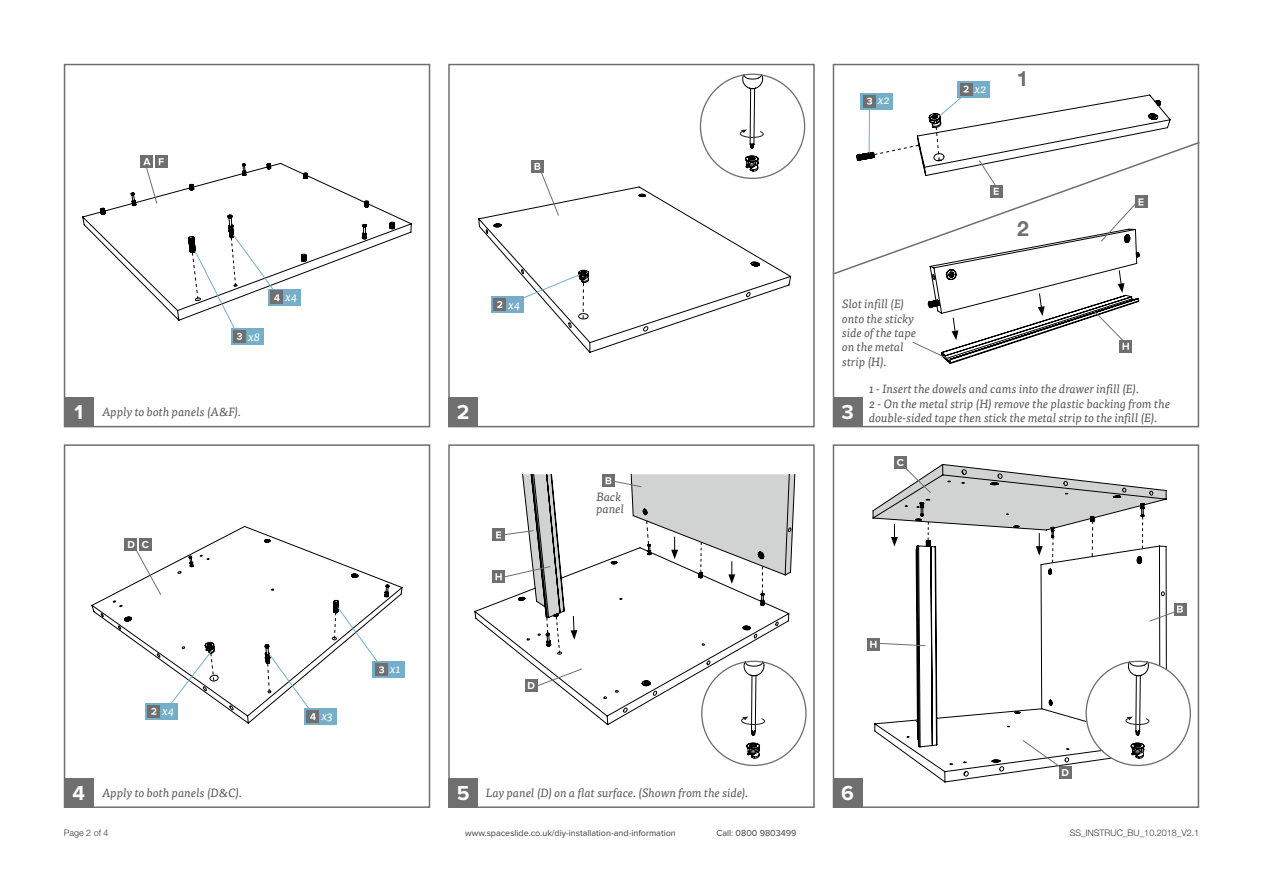
<style>
.page{position:relative;width:1263px;height:893px;background:#fff}
.page>*{position:absolute;margin:0;border:0;box-sizing:border-box;transform-origin:0 0}
.t1{font:700 21px "Proxima Nova";color:#fff}
.t2{font:700 21px "Helvetica Neue LT Std";color:#706f6f}
.t3{font:italic 12px/14.4px "Tisa Pro";color:#55565a}
.t4{font:italic 12px "Tisa Pro";color:#fff}
.t5{font:700 10.5px "Proxima Nova";color:#fff}
.t6{font:9px "Proxima Nova";color:#3c3c3b}
.t7{font:300 9px "Helvetica Neue LT Std";color:#3c3c3b}
.s1{font-family:"Proxima Nova";font-weight:700;font-style:normal;font-size:21px;color:#fff}
</style>
<div class="page">
<svg style="left:92px;top:526px;width:310px;height:198px"></svg>
<div style="left:64px;top:444px;width:366px;height:364px;border:2px solid #706f6f"></div>
<div style="left:833px;top:64px;width:366px;height:363px;border:2px solid #706f6f"></div>
<svg style="left:478px;top:186px;width:313px;height:167px"></svg>
<div style="left:448px;top:64px;width:367px;height:363px;border:2px solid #706f6f"></div>
<svg style="left:82px;top:163px;width:330px;height:158px"></svg>
<div style="left:64px;top:64px;width:366px;height:363px;border:2px solid #706f6f"></div>
<div style="left:64px;top:398px;width:30px;height:29px;background:#706f6f"></div>
<div style="left:833px;top:398px;width:29px;height:29px;background:#706f6f"></div>
<div style="left:448px;top:398px;width:30px;height:29px;background:#706f6f"></div>
<div style="left:64px;top:778px;width:30px;height:30px;background:#706f6f"></div>
<div style="left:491px;top:296px;width:32px;height:17px;background:#74aec8"></div>
<svg style="left:738px;top:74px;width:30px;height:75px"></svg>
<svg style="left:745px;top:156px;width:13px;height:16px"></svg>
<div style="left:231px;top:328px;width:32px;height:17px;background:#74aec8"></div>
<div style="left:234px;top:330px;width:12px;height:12px;background:#706f6f"></div>
<svg style="left:520px;top:274px;width:64px;height:44px"></svg>
<div style="left:268px;top:289px;width:33px;height:16px;background:#74aec8"></div>
<div style="left:304px;top:708px;width:33px;height:17px;background:#74aec8"></div>
<div style="left:372px;top:661px;width:33px;height:17px;background:#74aec8"></div>
<svg style="left:145px;top:703px;width:33px;height:17px"></svg>
<svg style="left:832px;top:140px;width:368px;height:136px"></svg>
<div style="left:141px;top:156px;width:12px;height:12px;background:#706f6f"></div>
<div style="left:531px;top:160px;width:12px;height:12px;background:#706f6f"></div>
<svg style="left:534px;top:163px;width:25px;height:53px"></svg>
<svg style="left:872px;top:490px;width:295px;height:292px"></svg>
<div style="left:833px;top:444px;width:366px;height:364px;border:2px solid #706f6f"></div>
<div style="left:833px;top:778px;width:29px;height:30px;background:#706f6f"></div>
<svg style="left:1022px;top:739px;width:44px;height:32px"></svg>
<div style="left:1086px;top:661px;width:104px;height:104px;background:#fff;border-radius:50%"></div>
<svg style="left:1124px;top:661px;width:29px;height:75px"></svg>
<svg style="left:1131px;top:743px;width:13px;height:16px"></svg>
<svg style="left:873px;top:462px;width:293px;height:101px"></svg>
<div style="left:867px;top:638px;width:12px;height:12px;background:#706f6f"></div>
<svg style="left:870px;top:641px;width:56px;height:7px"></svg>
<div style="left:894px;top:456px;width:12px;height:12px;background:#706f6f"></div>
<div style="left:1059px;top:766px;width:12px;height:12px;background:#706f6f"></div>
<div style="left:1174px;top:603px;width:12px;height:12px;background:#706f6f"></div>
<svg style="left:1149px;top:606px;width:34px;height:16px"></svg>
<div style="left:233px;top:330px;width:12px;height:12px;background:#706f6f"></div>
<div style="left:494px;top:299px;width:12px;height:12px;background:#706f6f"></div>
<div style="left:125px;top:538px;width:12px;height:13px;background:#706f6f"></div>
<svg style="left:135px;top:549px;width:27px;height:47px"></svg>
<div style="left:139px;top:538px;width:13px;height:12px;background:#706f6f"></div>
<div style="left:155px;top:156px;width:12px;height:12px;background:#706f6f"></div>
<svg style="left:143px;top:158px;width:21px;height:46px"></svg>
<div style="left:148px;top:705px;width:12px;height:13px;background:#706f6f"></div>
<svg style="left:334px;top:607px;width:55px;height:70px"></svg>
<div style="left:957px;top:81px;width:33px;height:17px;background:#74aec8"></div>
<div style="left:494px;top:298px;width:12px;height:12px;background:#706f6f"></div>
<svg style="left:497px;top:301px;width:5px;height:7px"></svg>
<div style="left:960px;top:83px;width:12px;height:12px;background:#706f6f"></div>
<svg style="left:856px;top:86px;width:315px;height:278px"></svg>
<svg style="left:151px;top:651px;width:63px;height:68px"></svg>
<svg style="left:192px;top:234px;width:92px;height:106px"></svg>
<svg style="left:267px;top:653px;width:53px;height:71px"></svg>
<div style="left:448px;top:444px;width:367px;height:364px;border:2px solid #706f6f"></div>
<div style="left:448px;top:778px;width:30px;height:30px;background:#706f6f"></div>
<svg style="left:474px;top:474px;width:322px;height:251px"></svg>
<svg style="left:536px;top:668px;width:47px;height:19px"></svg>
<svg style="left:570px;top:615px;width:7px;height:25px"></svg>
<div style="left:525px;top:680px;width:12px;height:12px;background:#706f6f"></div>
<svg style="left:602px;top:475px;width:4px;height:12px"></svg>
<svg style="left:606px;top:474px;width:189px;height:119px"></svg>
<div style="left:493px;top:571px;width:12px;height:12px;background:#706f6f"></div>
<div style="left:493px;top:529px;width:12px;height:12px;background:#706f6f"></div>
<svg style="left:495px;top:474px;width:69px;height:180px"></svg>
<svg style="left:740px;top:661px;width:29px;height:75px"></svg>
<svg style="left:746px;top:743px;width:14px;height:16px"></svg>
<p class="t4" style="left:248px;top:327px;width:14px">x8</p>
<p class="t4" style="left:285px;top:288px;width:14px">x4</p>
<p class="t4" style="left:508px;top:296px;width:14px">x4</p>
<p class="t4" style="left:878px;top:91px;width:14px">x2</p>
<p class="t3" style="left:842px;top:296px;width:76px">Slot infill (E) onto the sticky side of the tape on the metal strip (H).</p>
<p class="t4" style="left:974px;top:80px;width:14px">x2</p>
<h1 class="t2" style="left:1017px;top:66px;width:13px">1</h1>
<h1 class="t2" style="left:1017px;top:215px;width:13px">2</h1>
<h1 class="t1" style="left:74px;top:397px;width:10px">1</h1>
<h1 class="t1" style="left:457px;top:397px;width:14px">2</h1>
<h1 class="t1" style="left:841px;top:397px;width:14px">3</h1>
<p class="t3" style="left:102px;top:404px;width:140px">Apply to both panels (A&amp;F).</p>
<p class="t5" style="left:127px;top:537px;width:23px">D C</p>
<p class="t3" style="left:596px;top:491px;width:29px;line-height:12px">Back panel</p>
<p class="t3" style="left:869px;top:381px;width:303px">1 - Insert the dowels and cams into the drawer infill (E).<br>2 - On the metal strip (H) remove the plastic backing from the double-sided tape then stick the metal strip to the infill (E).</p>
<p class="t5" style="left:897px;top:454px;width:9px">C</p>
<p class="t4" style="left:162px;top:702px;width:14px">x4</p>
<p class="t3" style="left:72px;top:785px;width:171px"><span class="s1">4</span> Apply to both panels (D&amp;C).</p>
<p class="t4" style="left:321px;top:707px;width:13px">x3</p>
<p class="t4" style="left:390px;top:660px;width:12px">x1</p>
<p class="t5" style="left:528px;top:678px;width:9px">D</p>
<p class="t3" style="left:457px;top:785px;width:293px"><span class="s1">5</span> Lay panel (D) on a flat surface. (Shown from the side).</p>
<h1 class="t1" style="left:841px;top:777px;width:14px">6</h1>
<p class="t5" style="left:1061px;top:764px;width:9px">D</p>
<p class="t7" style="left:64px;top:827px;width:46px">Page 2 of 4</p>
<p class="t6" style="left:465px;top:828px;width:212px">www.spaceslide.co.uk/diy-installation-and-information</p>
<p class="t6" style="left:716px;top:828px;width:82px">Call: 0800 9803499</p>
<p class="t7" style="left:1070px;top:827px;width:131px">SS_INSTRUC_BU_10.2018_V2.1</p>
</div>
